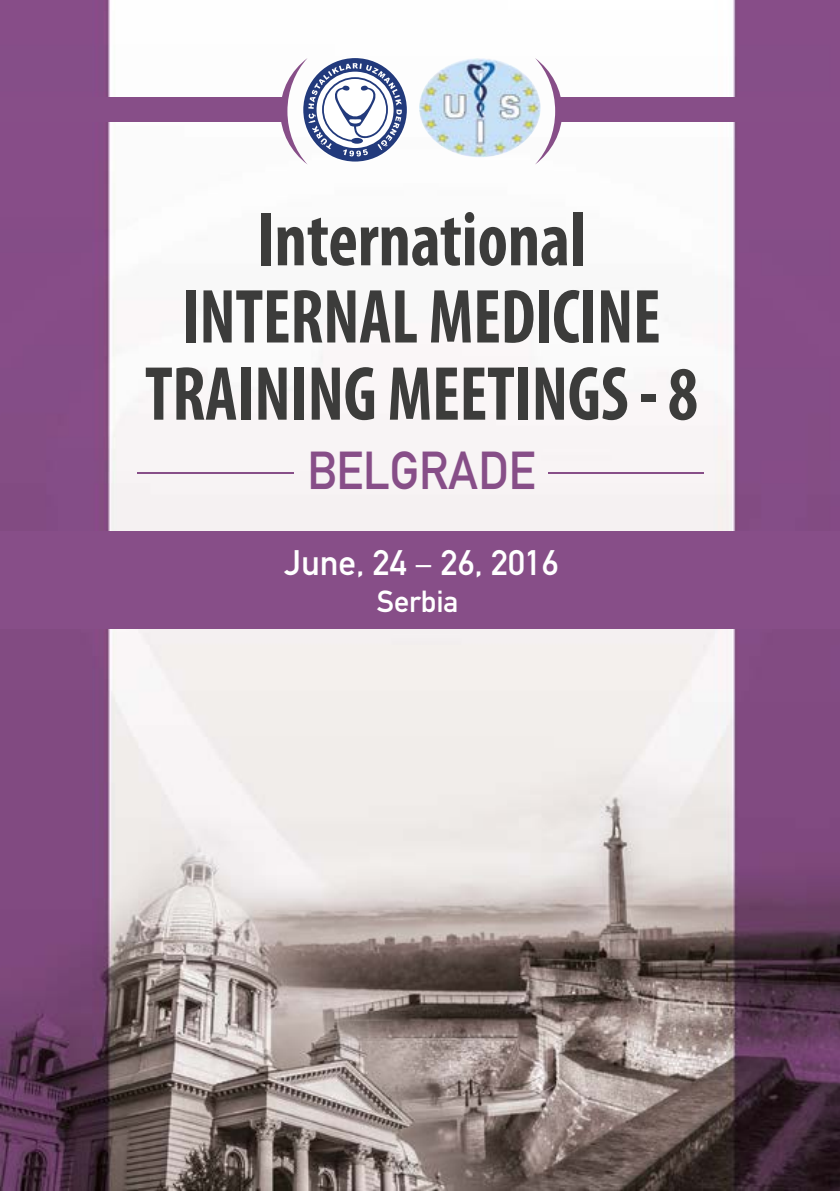
<style>
.page{position:relative;width:840px;height:1191px;background:#fff}
.page>*{position:absolute;margin:0;border:0;box-sizing:border-box;transform-origin:0 0}
.t1{font:700 condensed 77.2px/77.2px "Myriad Pro";letter-spacing:-.005em;color:#3c3c3b;text-align:center;scale:.91 1}
.t2{font:52.6px "DIN 1451 Mittelschrift DB Regular";color:#874e88;scale:.91 1}
.t3{font:35px "DIN 1451 Mittelschrift Regular";color:#fff}
.t4{font:30px "DIN 1451 Mittelschrift Regular";color:#fff}
.s1{font-family:"Myriad Pro"}
</style>
<div class="page">
<img style="left:0;top:0;width:839px;height:1190px">
<hr style="left:138px;top:472px;width:156px;height:2px;background:#874e88">
<hr style="left:548px;top:472px;width:155px;height:2px;background:#874e88">
<div style="left:0;top:531px;width:839px;height:97px;background:#874e88"></div>
<svg style="left:534px;top:58px;width:28px;height:106px"></svg>
<div style="left:557px;top:97px;width:282px;height:25px;background:#874e88"></div>
<div style="left:0;top:97px;width:285px;height:25px;background:#874e88"></div>
<svg style="left:280px;top:58px;width:126px;height:106px"></svg>
<img style="left:419px;top:58px;width:121px;height:99px">
<p class="t1" style="left:145px;top:199px;width:609px">International<br>INTERNAL MEDICINE<br>TRAINING MEETINGS - 8</p>
<p class="t2" style="left:307px;top:440px;width:252px">BELGRADE</p>
<p class="t3" style="left:284px;top:542px;width:275px">June, 24 <span class="s1">–</span> 26, 2016</p>
<p class="t4" style="left:376px;top:584px;width:83px">Serbia</p>
</div>
